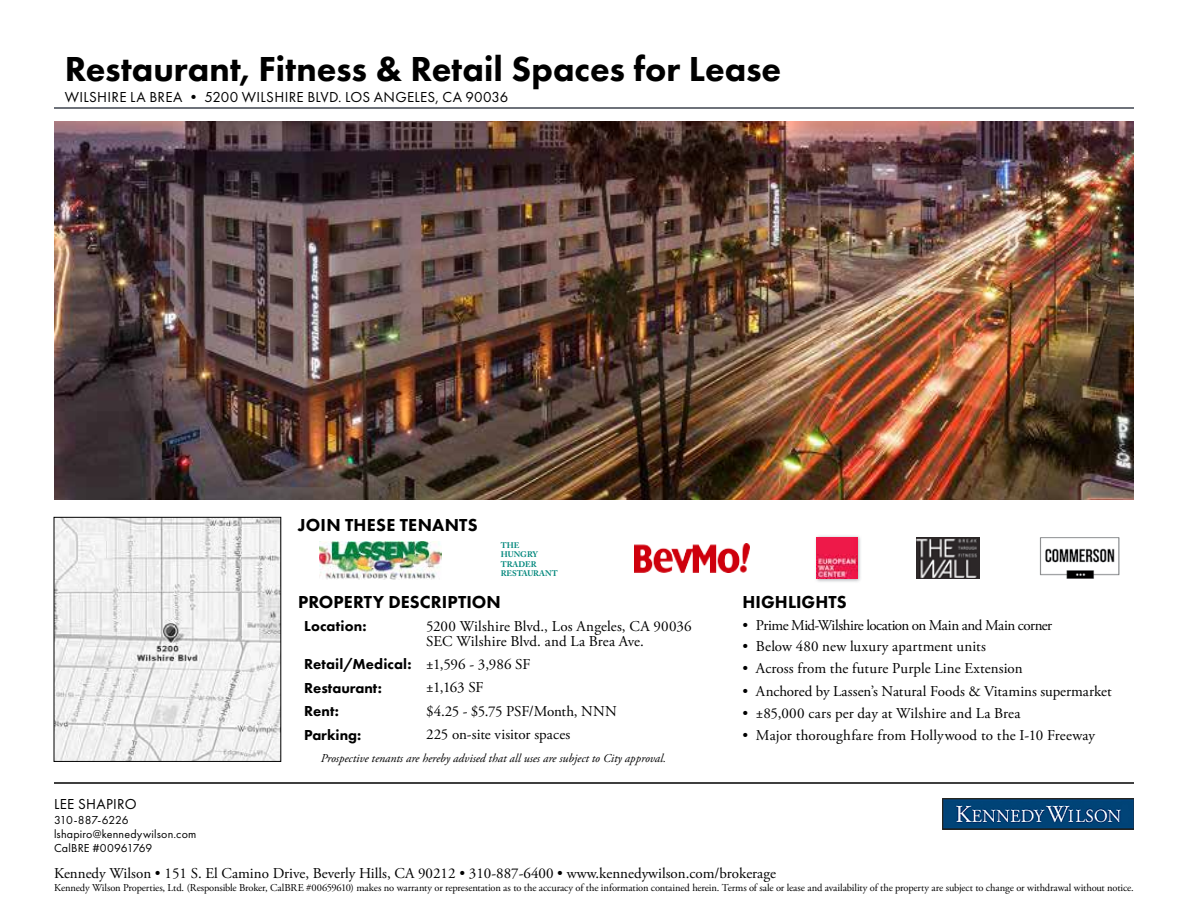
<style>
.page{position:relative;width:1188px;height:918px;background:#fff}
.page>*{position:absolute;margin:0;border:0;box-sizing:border-box;transform-origin:0 0}
.t1{font:800 36px "Futura PT";color:#000}
.t2{font:800 18px "Futura PT";letter-spacing:.005em;color:#000}
.t3{font:15px/15px "Adobe Garamond Pro";color:#000}
.t4{font:800 15px/23.4px "Futura PT";letter-spacing:.005em;color:#000}
.t5{font:15px "Futura PT";letter-spacing:.02em;color:#000}
.t6{font:15px "Adobe Garamond Pro";letter-spacing:-.03em;color:#000}
.t7{font:italic 12px "Adobe Garamond Pro";color:#000}
.t8{font:12px/14.4px "Futura PT";letter-spacing:.015em;color:#000}
.t9{font:10.5px "Adobe Garamond Pro";letter-spacing:-.01em;color:#000}
.t10{font:700 8.1px/9.3px "Adobe Caslon Pro";color:#00877c}
.s1{font-family:"Adobe Garamond Pro";font-weight:400}
</style>
<div class="page">
<img style="left:54px;top:122px;width:1080px;height:378px">
<hr style="left:54px;top:107px;width:1080px;height:2px;background:#3f454f">
<hr style="left:54px;top:782px;width:1080px;height:2px;background:#000">
<img style="left:943px;top:799px;width:191px;height:31px">
<img style="left:56px;top:519px;width:223px;height:241px">
<div style="left:54px;top:517px;width:227px;height:245px;border:1px solid #000"></div>
<img style="left:320px;top:542px;width:122px;height:38px">
<img style="left:634px;top:544px;width:116px;height:28px">
<img style="left:1039px;top:537px;width:81px;height:42px">
<div style="left:814px;top:534px;width:48px;height:49px;background:#91969d;opacity:.75"></div>
<img style="left:817px;top:537px;width:41px;height:42px">
<img style="left:916px;top:537px;width:64px;height:42px">
<h1 class="t1" style="left:65px;top:47px;width:718px">Restaurant, Fitness &amp; Retail Spaces for Lease</h1>
<p class="t5" style="left:65px;top:89px;width:445px">WILSHIRE LA BREA • 5200 WILSHIRE BLVD. LOS ANGELES, CA 90036</p>
<p class="t2" style="left:298px;top:514px;width:181px">JOIN THESE TENANTS</p>
<p class="t10" style="left:501px;top:541px;width:58px">THE<br>HUNGRY<br>TRADER<br>RESTAURANT</p>
<p class="t2" style="left:298px;top:591px;width:204px">PROPERTY DESCRIPTION</p>
<p class="t4" style="left:304px;top:614px;width:64px">Location:</p>
<p class="t3" style="left:426px;top:619px;width:267px">5200 Wilshire Blvd., Los Angeles, CA 90036<br>SEC Wilshire Blvd. and La Brea Ave.</p>
<p class="t4" style="left:304px;top:652px;width:228px">Retail/Medical: <span class="s1">±1,596 - 3,986 SF<br></span>Restaurant:</p>
<p class="t3" style="left:426px;top:680px;width:59px">±1,163 SF</p>
<p class="t4" style="left:304px;top:699px;width:37px">Rent:</p>
<p class="t3" style="left:426px;top:704px;width:192px">$4.25 - $5.75 PSF/Month, NNN</p>
<p class="t4" style="left:304px;top:723px;width:59px">Parking:</p>
<p class="t3" style="left:426px;top:727px;width:146px">225 on-site visitor spaces</p>
<p class="t7" style="left:321px;top:751px;width:347px">Prospective tenants are hereby advised that all uses are subject to City approval.</p>
<p class="t2" style="left:742px;top:591px;width:106px">HIGHLIGHTS</p>
<p class="t6" style="left:742px;top:616px;width:311px">• Prime Mid-Wilshire location on Main and Main corner</p>
<p class="t3" style="left:742px;top:640px;width:245px">• Below 480 new luxury apartment units</p>
<p class="t3" style="left:742px;top:661px;width:282px">• Across from the future Purple Line Extension</p>
<p class="t3" style="left:742px;top:685px;width:371px">• Anchored by Lassen’s Natural Foods &amp; Vitamins supermarket</p>
<p class="t3" style="left:742px;top:706px;width:279px">• ±85,000 cars per day at Wilshire and La Brea</p>
<p class="t3" style="left:742px;top:728px;width:354px">• Major thoroughfare from Hollywood to the I-10 Freeway</p>
<p class="t5" style="left:54px;top:795px;width:84px">LEE SHAPIRO</p>
<p class="t8" style="left:54px;top:812px;width:144px">310-887-6226 lshapiro@kennedywilson.com<br>CalBRE #00961769</p>
<p class="t3" style="left:54px;top:867px;width:724px">Kennedy Wilson • 151 S. El Camino Drive, Beverly Hills, CA 90212 • 310-887-6400 • www.kennedywilson.com/brokerage</p>
<p class="t9" style="left:54px;top:881px;width:1081px">Kennedy Wilson Properties, Ltd. (Responsible Broker, CalBRE #00659610) makes no warranty or representation as to the accuracy of the information contained herein. Terms of sale or lease and availability of the property are subject to change or withdrawal without notice.</p>
</div>
